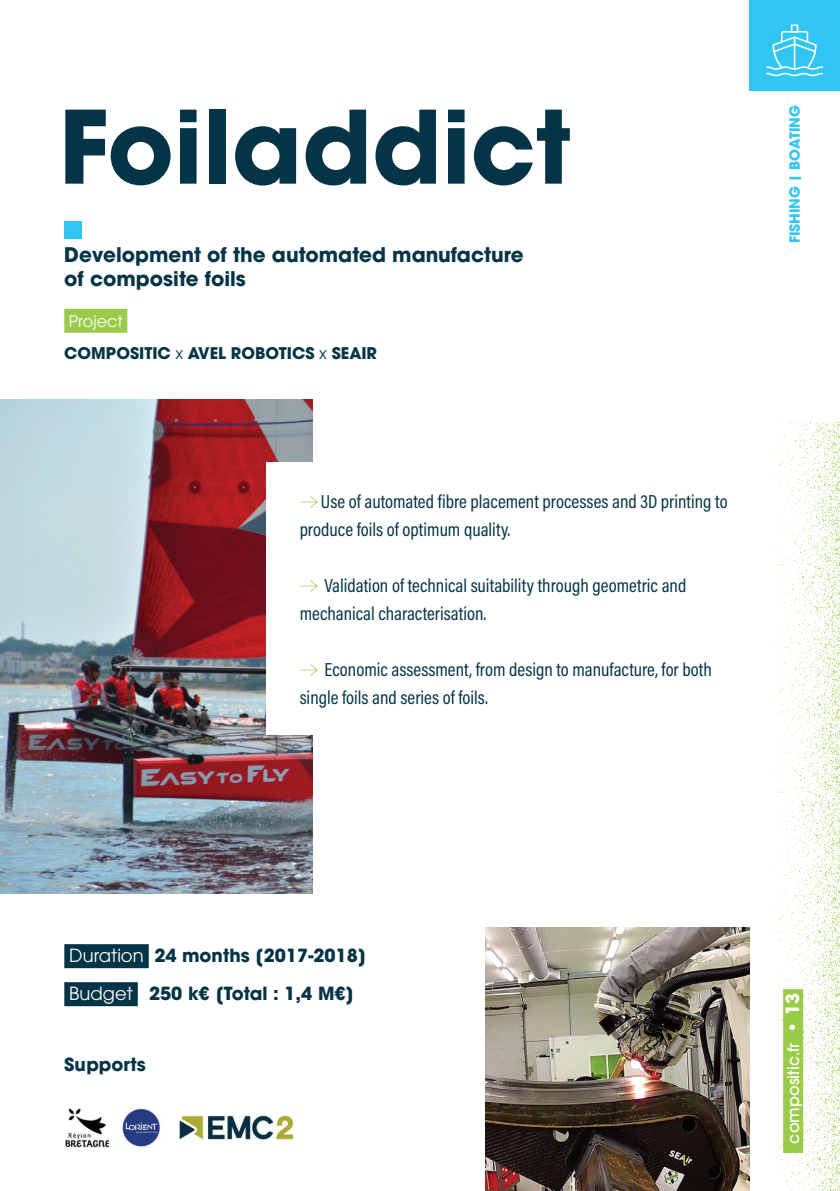
<style>
.page{position:relative;width:840px;height:1191px;background:#fff}
.page>*{position:absolute;margin:0;border:0;box-sizing:border-box;transform-origin:0 0}
.t1{font:700 100px "ITC Avant Garde Pro";color:#043446}
.t2{font:700 20px/24px "ITC Avant Garde Pro";color:#043446}
.t3{font:19px/28px "Acumin Pro Cond";color:#043446}
.t4{font:700 18px/38px "ITC Avant Garde Pro";color:#043446}
.t5{font:700 16px/32px "ITC Avant Garde Pro";color:#043446}
.t6{font:500 16px "ITC Avant Garde Pro";color:#fff}
.t7{font:700 14px "ITC Avant Garde Pro";color:#30c5f3}
.s1{font-weight:400;color:#fff}
.s2{font-weight:400}
.s3{font-weight:700;font-size:18px}
</style>
<div class="page">
<svg style="left:775px;top:422px;width:64px;height:769px"></svg>
<div style="left:782px;top:989px;width:20px;height:164px;background:#9acb49"></div>
<div style="left:748px;top:0;width:91px;height:91px;background:#30c5f3"></div>
<div style="left:64px;top:221px;width:17px;height:17px;background:#30c5f3"></div>
<div style="left:64px;top:309px;width:63px;height:24px;background:#9acb49"></div>
<img style="left:0;top:400px;width:312px;height:493px">
<div style="left:266px;top:462px;width:404px;height:272px;background:#fff"></div>
<svg style="left:299px;top:496px;width:18px;height:12px"></svg>
<svg style="left:299px;top:580px;width:18px;height:12px"></svg>
<svg style="left:299px;top:664px;width:18px;height:12px"></svg>
<div style="left:64px;top:944px;width:85px;height:24px;background:#043446"></div>
<div style="left:64px;top:982px;width:74px;height:24px;background:#043446"></div>
<img style="left:485px;top:927px;width:263px;height:264px">
<svg style="left:766px;top:24px;width:56px;height:52px"></svg>
<img style="left:65px;top:1108px;width:230px;height:40px">
<h1 class="t1" style="left:59px;top:80px;width:513px">Foiladdict</h1>
<p class="t2" style="left:64px;top:243px;width:461px">Development of the automated manufacture of composite foils</p>
<p class="t5" style="left:64px;top:305px;width:314px"><span class="s1">Project<br></span>COMPOSITIC <span class="s2">x</span> AVEL ROBOTICS <span class="s2">x</span> SEAIR</p>
<p class="t3" style="left:299px;top:487px;width:429px;text-indent:21px">Use of automated fibre placement processes and 3D printing to produce foils of optimum quality.</p>
<p class="t3" style="left:299px;top:571px;width:388px;text-indent:25px">Validation of technical suitability through geometric and mechanical characterisation.</p>
<p class="t3" style="left:299px;top:655px;width:413px;text-indent:25px">Economic assessment, from design to manufacture, for both single foils and series of foils.</p>
<p class="t7" style="left:784px;top:243px;width:140px;rotate:-90deg">FISHING | BOATING</p>
<p class="t4" style="left:69px;top:936px;width:298px"><span class="s1">Duration</span> 24 months [2017-2018]<br><span class="s1">Budget</span> 250 k€ [Total : 1,4 M€]</p>
<p class="t4" style="left:64px;top:1044px;width:83px">Supports</p>
<p class="t6" style="left:782px;top:1143px;width:153px;rotate:-90deg">compositic.fr <span class="s3">• 13</span></p>
</div>
